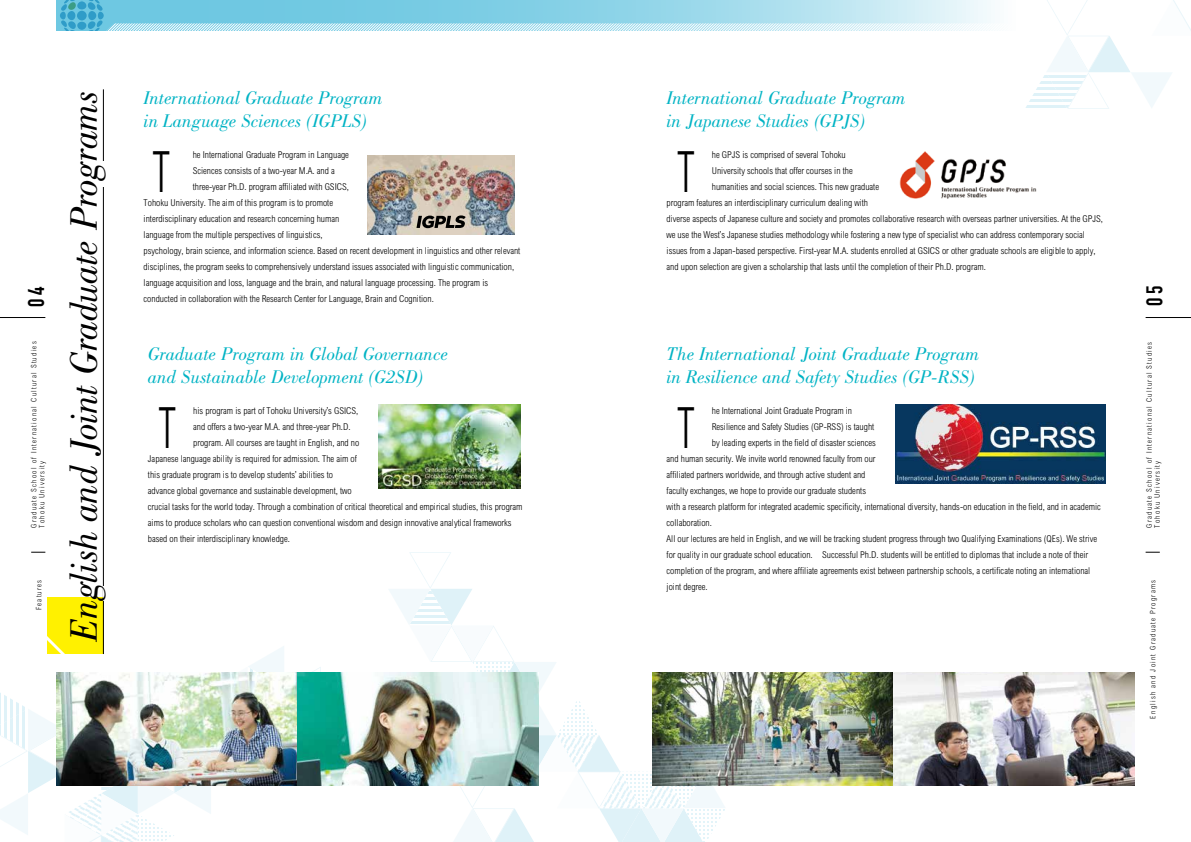
<style>
.page{position:relative;width:1191px;height:842px;background:#fff}
.page>*{position:absolute;margin:0;border:0;box-sizing:border-box;transform-origin:0 0}
.t1{font:300 condensed 57px "Arial MT Std";color:#000;scale:.7 1}
.t2{font:italic 39.5px "Bodoni Std";letter-spacing:-.01em;color:#000;scale:.96 1}
.t3{font:22.5px "DIN Engschrift Std";color:#000}
.t4{font:italic 19px/22.8px "Bodoni Std";letter-spacing:-.005em;color:#00b3c4}
.t5{font:300 condensed 9.5px "Arial MT Std";color:#000}
.t6{font:300 condensed 7.5px/8px "Arial MT Std";letter-spacing:.16em;color:#000}
</style>
<div class="page">
<div style="left:47px;top:597px;width:56px;height:57px;background:#fff100"></div>
<svg style="left:0;top:635px;width:321px;height:207px"></svg>
<svg style="left:388px;top:552px;width:338px;height:290px"></svg>
<svg style="left:61px;top:0;width:1130px;height:109px"></svg>
<hr style="left:103px;top:89px;width:1px;height:565px;background:#000">
<div style="left:100px;top:161px;width:7px;height:26px;background:#fff"></div>
<hr style="left:103px;top:586px;width:4px;height:14px;background:#fff">
<img style="left:57px;top:673px;width:482px;height:112px">
<img style="left:652px;top:673px;width:482px;height:112px">
<img style="left:367px;top:155px;width:148px;height:79px">
<svg style="left:416px;top:215px;width:50px;height:13px"></svg>
<img style="left:896px;top:404px;width:209px;height:79px">
<img style="left:378px;top:404px;width:142px;height:85px">
<img style="left:899px;top:151px;width:138px;height:48px">
<hr style="left:1145px;top:317px;width:46px;height:1px;background:#000">
<svg style="left:1145px;top:552px;width:14px;height:1px"></svg>
<hr style="left:0;top:317px;width:45px;height:1px;background:#000">
<svg style="left:31px;top:552px;width:14px;height:1px"></svg>
<h3 class="t3" style="left:23px;top:307px;width:21px;rotate:-90deg">04</h3>
<p class="t6" style="left:30px;top:528px;width:188px;rotate:-90deg">Graduate School of International Cultural Studies</p>
<p class="t6" style="left:38px;top:528px;width:68px;rotate:-90deg">Tohoku University</p>
<p class="t6" style="left:35px;top:610px;width:32px;rotate:-90deg">Features</p>
<h2 class="t2" style="left:62px;top:641px;width:576px;rotate:-90deg">English and Joint Graduate Programs</h2>
<h3 class="t4" style="left:144px;top:87px;width:240px">International Graduate Program in Language Sciences (IGPLS)</h3>
<h1 class="t1" style="left:152px;top:140px;width:27px">T</h1>
<p class="t5" style="left:193px;top:150px;width:158px">he International Graduate Program in Language</p>
<p class="t5" style="left:193px;top:166px;width:143px">Sciences consists of a two-year M.A. and a</p>
<p class="t5" style="left:193px;top:182px;width:158px">three-year Ph.D. program affiliated with GSICS,</p>
<p class="t5" style="left:144px;top:198px;width:191px">Tohoku University. The aim of this program is to promote</p>
<p class="t5" style="left:144px;top:214px;width:197px">interdisciplinary education and research concerning human</p>
<p class="t5" style="left:144px;top:230px;width:180px">language from the multiple perspectives of linguistics,</p>
<p class="t5" style="left:144px;top:246px;width:378px">psychology, brain science, and information science. Based on recent development in linguistics and other relevant</p>
<p class="t5" style="left:144px;top:262px;width:372px">disciplines, the program seeks to comprehensively understand issues associated with linguistic communication,</p>
<p class="t5" style="left:144px;top:278px;width:346px">language acquisition and loss, language and the brain, and natural language processing. The program is</p>
<p class="t5" style="left:144px;top:294px;width:292px">conducted in collaboration with the Research Center for Language, Brain and Cognition.</p>
<h3 class="t4" style="left:148px;top:343px;width:302px">Graduate Program in Global Governance and Sustainable Development (G2SD)</h3>
<h1 class="t1" style="left:158px;top:395px;width:27px">T</h1>
<p class="t5" style="left:193px;top:405px;width:167px">his program is part of Tohoku University’s GSICS,</p>
<p class="t5" style="left:193px;top:421px;width:159px">and offers a two-year M.A. and three-year Ph.D.</p>
<p class="t5" style="left:193px;top:437px;width:168px">program. All courses are taught in English, and no</p>
<p class="t5" style="left:148px;top:453px;width:210px">Japanese language ability is required for admission. The aim of</p>
<p class="t5" style="left:148px;top:469px;width:187px">this graduate program is to develop students’ abilities to</p>
<p class="t5" style="left:148px;top:485px;width:205px">advance global governance and sustainable development, two</p>
<p class="t5" style="left:148px;top:501px;width:376px">crucial tasks for the world today. Through a combination of critical theoretical and empirical studies, this program</p>
<p class="t5" style="left:148px;top:517px;width:365px">aims to produce scholars who can question conventional wisdom and design innovative analytical frameworks</p>
<p class="t5" style="left:148px;top:533px;width:143px">based on their interdisciplinary knowledge.</p>
<h3 class="t4" style="left:666px;top:87px;width:240px">International Graduate Program in Japanese Studies (GPJS)</h3>
<h1 class="t1" style="left:677px;top:140px;width:27px">T</h1>
<p class="t5" style="left:712px;top:150px;width:136px">he GPJS is comprised of several Tohoku</p>
<p class="t5" style="left:712px;top:166px;width:142px">University schools that offer courses in the</p>
<p class="t5" style="left:712px;top:182px;width:169px">humanities and social sciences. This new graduate</p>
<p class="t5" style="left:666px;top:198px;width:203px">program features an interdisciplinary curriculum dealing with</p>
<p class="t5" style="left:666px;top:214px;width:438px">diverse aspects of Japanese culture and society and promotes collaborative research with overseas partner universities. At the GPJS,</p>
<p class="t5" style="left:666px;top:230px;width:420px">we use the West’s Japanese studies methodology while fostering a new type of specialist who can address contemporary social</p>
<p class="t5" style="left:666px;top:246px;width:430px">issues from a Japan-based perspective. First-year M.A. students enrolled at GSICS or other graduate schools are eligible to apply,</p>
<p class="t5" style="left:666px;top:262px;width:321px">and upon selection are given a scholarship that lasts until the completion of their Ph.D. program.</p>
<h3 class="t4" style="left:666px;top:343px;width:314px">The International Joint Graduate Program in Resilience and Safety Studies (GP-RSS)</h3>
<h1 class="t1" style="left:677px;top:395px;width:27px">T</h1>
<p class="t5" style="left:712px;top:405px;width:142px">he International Joint Graduate Program in</p>
<p class="t5" style="left:712px;top:421px;width:164px">Resilience and Safety Studies (GP-RSS) is taught</p>
<p class="t5" style="left:712px;top:437px;width:166px">by leading experts in the field of disaster sciences</p>
<p class="t5" style="left:666px;top:453px;width:210px">and human security. We invite world renowned faculty from our</p>
<p class="t5" style="left:666px;top:469px;width:200px">affiliated partners worldwide, and through active student and</p>
<p class="t5" style="left:666px;top:485px;width:201px">faculty exchanges, we hope to provide our graduate students</p>
<p class="t5" style="left:666px;top:501px;width:436px">with a research platform for integrated academic specificity, international diversity, hands-on education in the field, and in academic</p>
<p class="t5" style="left:666px;top:517px;width:47px">collaboration.</p>
<p class="t5" style="left:666px;top:533px;width:432px">All our lectures are held in English, and we will be tracking student progress through two Qualifying Examinations (QEs). We strive</p>
<p class="t5" style="left:666px;top:550px;width:423px">for quality in our graduate school education. Successful Ph.D. students will be entitled to diplomas that include a note of their</p>
<p class="t5" style="left:666px;top:565px;width:425px">completion of the program, and where affiliate agreements exist between partnership schools, a certificate noting an international</p>
<p class="t5" style="left:666px;top:581px;width:43px">joint degree.</p>
<h3 class="t3" style="left:1141px;top:306px;width:21px;rotate:-90deg">05</h3>
<p class="t6" style="left:1145px;top:528px;width:187px;rotate:-90deg">Graduate School of International Cultural Studies<br>Tohoku University</p>
<p class="t6" style="left:1148px;top:718px;width:140px;rotate:-90deg">English and Joint Graduate Programs</p>
</div>
